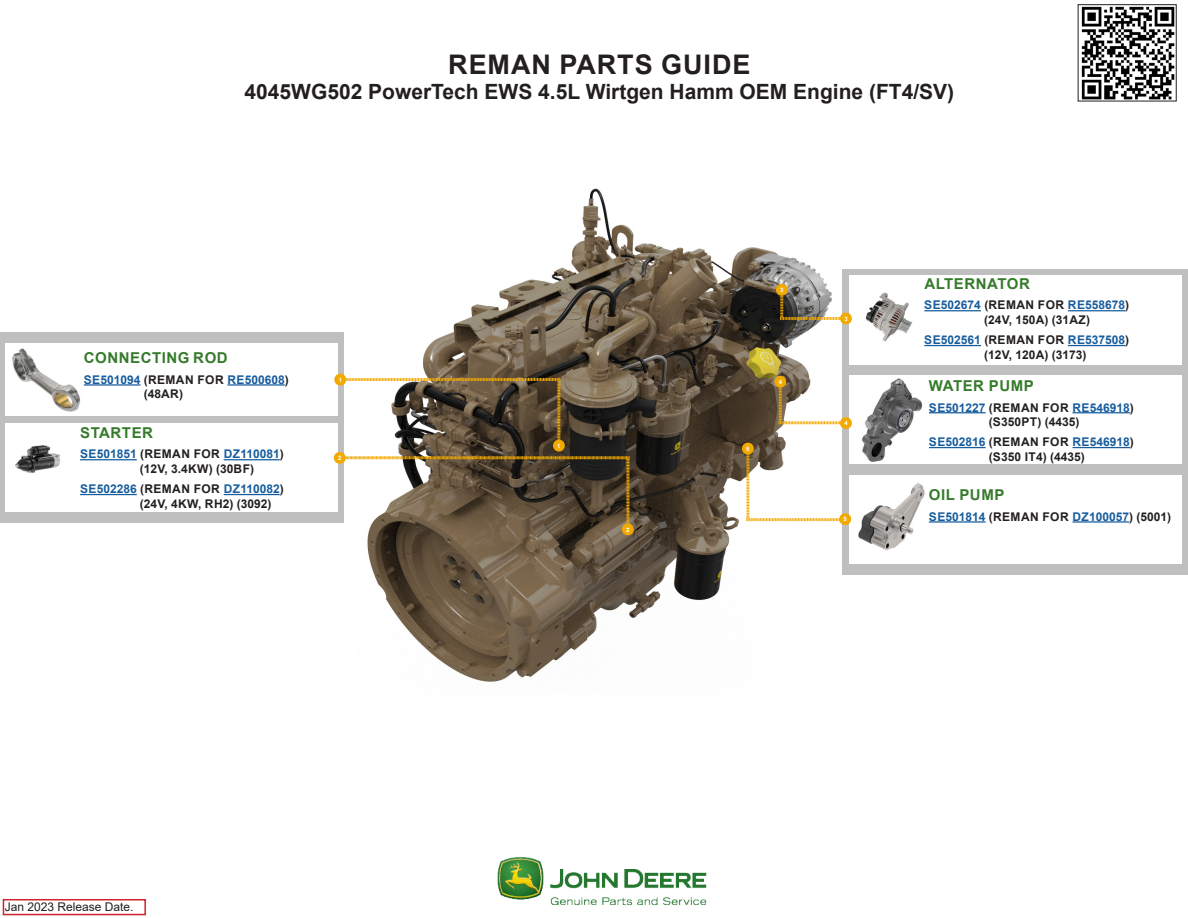
<style>
.page{position:relative;width:1188px;height:918px;background:#fff}
.page>*{position:absolute;margin:0;border:0;box-sizing:border-box;transform-origin:0 0}
.Main_bold_header{font:700 27px "Arial";letter-spacing:.035em;color:#231f20}
.Main_sub_bold_header{font:700 21px "Arial";color:#231f20}
.Filter_Name{font:700 15px "Arial";letter-spacing:.035em;color:#357b2b}
.Filter_Name-2{font:700 12px/14.4px "Arial";color:#231f20}
.Filter_Name-3{font:700 12px/14.4px "Arial";color:#175d9e}
.t1{font:12px "Arial";color:#231f20}
.Replace_Copy{font:700 6px "Arial";color:#fff}
.s1{color:#231f20}
.s2{color:#175d9e}
</style>
<div class="page">
<div style="left:0;top:333px;width:344px;height:190px;background:#bfbfc0"></div>
<div style="left:842px;top:269px;width:346px;height:305px;background:#bfbfc0"></div>
<img style="left:367px;top:188px;width:457px;height:494px">
<div style="left:850px;top:376px;width:332px;height:88px;background:#fff"></div>
<img style="left:862px;top:378px;width:60px;height:84px">
<hr style="left:929px;top:412px;width:57px;height:1px;background:#175d9e">
<hr style="left:1073px;top:412px;width:57px;height:1px;background:#175d9e">
<hr style="left:929px;top:447px;width:57px;height:1px;background:#175d9e">
<hr style="left:1073px;top:447px;width:57px;height:1px;background:#175d9e">
<div style="left:850px;top:476px;width:332px;height:88px;background:#fff"></div>
<img style="left:858px;top:483px;width:67px;height:67px">
<hr style="left:929px;top:521px;width:57px;height:2px;background:#175d9e">
<hr style="left:1073px;top:521px;width:56px;height:2px;background:#175d9e">
<div style="left:5px;top:343px;width:333px;height:73px;background:#fff"></div>
<hr style="left:84px;top:384px;width:57px;height:2px;background:#175d9e">
<hr style="left:227px;top:384px;width:58px;height:2px;background:#175d9e">
<img style="left:12px;top:348px;width:69px;height:64px">
<div style="left:5px;top:424px;width:333px;height:88px;background:#fff"></div>
<hr style="left:80px;top:459px;width:57px;height:1px;background:#175d9e">
<hr style="left:224px;top:459px;width:56px;height:1px;background:#175d9e">
<hr style="left:80px;top:494px;width:57px;height:1px;background:#175d9e">
<hr style="left:224px;top:494px;width:56px;height:1px;background:#175d9e">
<img style="left:15px;top:445px;width:46px;height:28px">
<div style="left:850px;top:275px;width:332px;height:90px;background:#fff"></div>
<hr style="left:924px;top:310px;width:57px;height:1px;background:#175d9e">
<hr style="left:1068px;top:310px;width:57px;height:1px;background:#175d9e">
<hr style="left:924px;top:345px;width:57px;height:1px;background:#175d9e">
<hr style="left:1068px;top:345px;width:57px;height:1px;background:#175d9e">
<img style="left:865px;top:292px;width:48px;height:50px">
<div style="left:3px;top:899px;width:143px;height:16px;background:#fff;border:2px solid #d1232a"></div>
<img style="left:497px;top:857px;width:210px;height:48px">
<img style="left:1081px;top:6px;width:94px;height:93px">
<div style="left:1078px;top:4px;width:99px;height:97px;border:1px solid #231f20"></div>
<svg style="left:772px;top:374px;width:80px;height:57px"></svg>
<svg style="left:774px;top:282px;width:78px;height:44px"></svg>
<svg style="left:740px;top:441px;width:111px;height:86px"></svg>
<svg style="left:332px;top:372px;width:302px;height:165px"></svg>
<p class="Main_bold_header" style="left:448px;top:45px;width:304px">REMAN PARTS GUIDE</p>
<p class="Main_sub_bold_header" style="left:245px;top:77px;width:711px">4045WG502 PowerTech EWS 4.5L Wirtgen Hamm OEM Engine (FT4/SV)</p>
<p class="Filter_Name" style="left:84px;top:347px;width:145px">CONNECTING ROD</p>
<p class="Filter_Name-3" style="left:144px;top:372px;width:147px;text-indent:-60px">SE501094 <span class="s1">(REMAN FOR</span> RE500608<span class="s1">) (48AR)</span></p>
<p class="Filter_Name" style="left:80px;top:422px;width:74px">STARTER</p>
<p class="Filter_Name-2" style="left:140px;top:447px;width:145px;text-indent:-60px"><span class="s2">SE501851</span> (REMAN FOR <span class="s2">DZ110081</span>) (12V, 3.4KW) (30BF)</p>
<p class="Filter_Name-2" style="left:140px;top:482px;width:145px;text-indent:-60px"><span class="s2">SE502286</span> (REMAN FOR <span class="s2">DZ110082</span>) (24V, 4KW, RH2) (3092)</p>
<p class="Replace_Copy" style="left:339px;top:376px;width:5px">1</p>
<p class="Replace_Copy" style="left:338px;top:454px;width:5px">2</p>
<p class="t1" style="left:5px;top:898px;width:130px">Jan 2023 Release Date.</p>
<p class="Replace_Copy" style="left:557px;top:442px;width:5px">1</p>
<p class="Replace_Copy" style="left:626px;top:525px;width:5px">2</p>
<p class="Replace_Copy" style="left:780px;top:286px;width:5px">3</p>
<p class="Replace_Copy" style="left:746px;top:445px;width:5px">5</p>
<p class="Replace_Copy" style="left:779px;top:378px;width:5px">4</p>
<p class="Replace_Copy" style="left:844px;top:314px;width:5px">3</p>
<p class="Replace_Copy" style="left:844px;top:419px;width:5px">4</p>
<p class="Replace_Copy" style="left:844px;top:515px;width:5px">5</p>
<p class="Filter_Name" style="left:924px;top:273px;width:107px">ALTERNATOR</p>
<p class="Filter_Name-2" style="left:984px;top:298px;width:147px;text-indent:-60px"><span class="s2">SE502674</span> (REMAN FOR <span class="s2">RE558678</span>) (24V, 150A) (31AZ)</p>
<p class="Filter_Name-2" style="left:984px;top:333px;width:147px;text-indent:-60px"><span class="s2">SE502561</span> (REMAN FOR <span class="s2">RE537508</span>) (12V, 120A) (3173)</p>
<p class="Filter_Name" style="left:929px;top:375px;width:106px">WATER PUMP</p>
<p class="Filter_Name-2" style="left:929px;top:400px;width:206px;text-align:center"><span class="s2">SE501227</span> (REMAN FOR <span class="s2">RE546918</span>) (S350PT) (4435)</p>
<p class="Filter_Name-2" style="left:989px;top:435px;width:147px;text-indent:-60px"><span class="s2">SE502816</span> (REMAN FOR <span class="s2">RE546918</span>) (S350 IT4) (4435)</p>
<p class="Filter_Name" style="left:929px;top:484px;width:77px">OIL PUMP</p>
<p class="Filter_Name-3" style="left:929px;top:509px;width:244px">SE501814 <span class="s1">(REMAN FOR</span> DZ100057<span class="s1">) (5001)</span></p>
</div>
